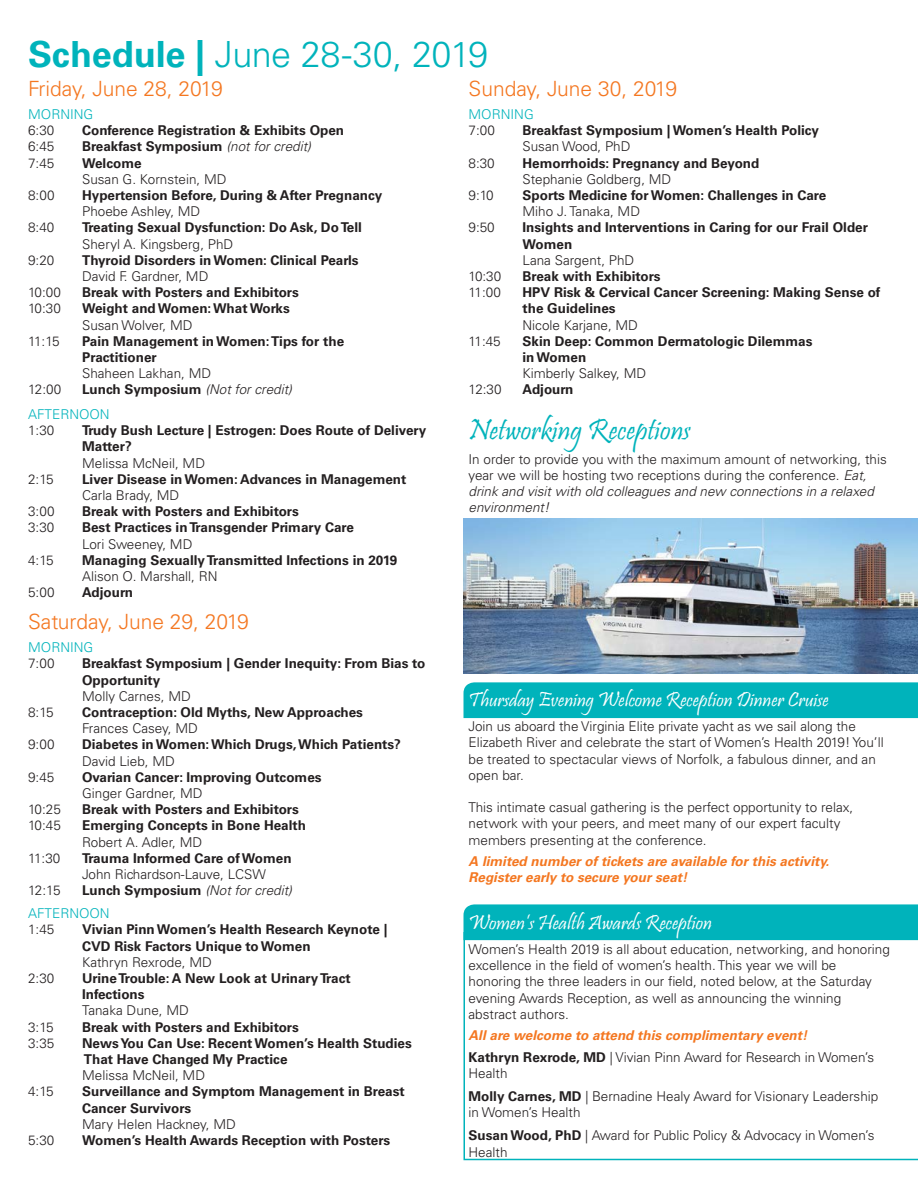
<style>
.page{position:relative;width:918px;height:1188px;background:#fff}
.page>*{position:absolute;margin:0;border:0;box-sizing:border-box;transform-origin:0 0}
.Headline_3_30_33{font:300 36px "Univers LT Std";letter-spacing:-.015em;color:#00b3bb}
.t1{font:30px "Pristina";color:#00b3bb}
.t2{font:21px "Pristina";color:#fff}
.t3{font:300 21px "Univers LT Std";color:#f47721}
.t4{font:700 13.5px/16.2px "Univers LT Std";color:#231f20}
.t5{font:300 13.5px/16.2px "Univers LT Std";color:#231f20}
.t6{font:italic 700 13.5px/16.2px "Univers LT Std";color:#f47721}
.t7{font:300 13.5px/16.2px "Univers LT Std";color:#00b3bb}
.s1{font-weight:700}
.s2{color:#231f20}
.s3{font-weight:300}
.s4{font-weight:300;font-style:italic}
.s5{font-style:italic}
</style>
<div class="page">
<svg style="left:464px;top:940px;width:454px;height:220px"></svg>
<div style="left:464px;top:682px;width:454px;height:36px;background:#00b3bb"></div>
<div style="left:464px;top:904px;width:454px;height:36px;background:#00b3bb"></div>
<img style="left:464px;top:518px;width:454px;height:156px">
<p class="Headline_3_30_33" style="left:28px;top:32px;width:462px"><span class="s1">Schedule |</span> June 28-30, 2019</p>
<p class="t3" style="left:28px;top:76px;width:196px">Friday, June 28, 2019</p>
<p class="t7" style="left:28px;top:106px;width:67px">MORNING<br><span class="s2">6:30</span></p>
<p class="t3" style="left:469px;top:76px;width:210px">Sunday, June 30, 2019</p>
<p class="t7" style="left:469px;top:106px;width:67px">MORNING<br><span class="s2">7:00</span></p>
<p class="t4" style="left:523px;top:122px;width:298px">Breakfast Symposium | Women’s Health Policy<br><span class="s3">Susan Wood, PhD</span></p>
<p class="t4" style="left:82px;top:122px;width:264px">Conference Registration &amp; Exhibits Open</p>
<p class="t5" style="left:28px;top:138px;width:28px">6:45</p>
<p class="t4" style="left:82px;top:139px;width:230px">Breakfast Symposium <span class="s4">(not for credit)</span></p>
<p class="t5" style="left:28px;top:155px;width:28px">7:45</p>
<p class="t5" style="left:82px;top:155px;width:146px"><span class="s1">Welcome<br></span>Susan G. Kornstein, MD</p>
<p class="t5" style="left:28px;top:187px;width:28px">8:00</p>
<p class="t4" style="left:82px;top:187px;width:302px">Hypertension Before, During &amp; After Pregnancy<br><span class="s3">Phoebe Ashley, MD</span></p>
<p class="t5" style="left:28px;top:219px;width:28px">8:40</p>
<p class="t4" style="left:82px;top:220px;width:281px">Treating Sexual Dysfunction: Do Ask, Do Tell</p>
<p class="t5" style="left:82px;top:236px;width:153px">Sheryl A. Kingsberg, PhD</p>
<p class="t5" style="left:28px;top:252px;width:28px">9:20</p>
<p class="t4" style="left:82px;top:252px;width:278px">Thyroid Disorders in Women: Clinical Pearls</p>
<p class="t5" style="left:82px;top:268px;width:128px">David F. Gardner, MD</p>
<p class="t5" style="left:28px;top:284px;width:35px">10:00</p>
<p class="t4" style="left:82px;top:284px;width:218px">Break with Posters and Exhibitors</p>
<p class="t5" style="left:28px;top:300px;width:34px">10:30</p>
<p class="t4" style="left:82px;top:301px;width:209px">Weight and Women: What Works</p>
<p class="t5" style="left:82px;top:317px;width:112px">Susan Wolver, MD</p>
<p class="t5" style="left:28px;top:333px;width:33px">11:15</p>
<p class="t4" style="left:82px;top:333px;width:264px">Pain Management in Women: Tips for the<br>Practitioner</p>
<p class="t5" style="left:82px;top:365px;width:131px">Shaheen Lakhan, MD</p>
<p class="t5" style="left:28px;top:381px;width:35px">12:00</p>
<p class="t4" style="left:82px;top:382px;width:211px">Lunch Symposium <span class="s4">(Not for credit)</span></p>
<p class="t7" style="left:28px;top:406px;width:83px">AFTERNOON<br><span class="s2">1:30</span></p>
<p class="t5" style="left:469px;top:155px;width:28px">8:30</p>
<p class="t4" style="left:523px;top:155px;width:238px">Hemorrhoids: Pregnancy and Beyond</p>
<p class="t5" style="left:523px;top:171px;width:150px">Stephanie Goldberg, MD</p>
<p class="t5" style="left:469px;top:187px;width:27px">9:10</p>
<p class="t4" style="left:523px;top:187px;width:305px">Sports Medicine for Women: Challenges in Care</p>
<p class="t5" style="left:523px;top:203px;width:119px">Miho J. Tanaka, MD</p>
<p class="t5" style="left:469px;top:219px;width:28px">9:50</p>
<p class="t4" style="left:523px;top:220px;width:347px">Insights and Interventions in Caring for our Frail Older<br>Women<br><span class="s3">Lana Sargent, PhD</span></p>
<p class="t5" style="left:469px;top:268px;width:34px">10:30</p>
<p class="t4" style="left:523px;top:268px;width:140px">Break with Exhibitors</p>
<p class="t5" style="left:469px;top:284px;width:34px">11:00</p>
<p class="t4" style="left:523px;top:284px;width:359px">HPV Risk &amp; Cervical Cancer Screening: Making Sense of the Guidelines<br><span class="s3">Nicole Karjane, MD</span></p>
<p class="t5" style="left:469px;top:333px;width:34px">11:45</p>
<p class="t4" style="left:523px;top:333px;width:291px">Skin Deep: Common Dermatologic Dilemmas in Women<br><span class="s3">Kimberly Salkey, MD</span></p>
<p class="t5" style="left:469px;top:381px;width:35px">12:30</p>
<p class="t4" style="left:523px;top:382px;width:52px">Adjourn</p>
<p class="t1" style="left:469px;top:413px;width:224px">Networking Receptions</p>
<p class="t5" style="left:469px;top:451px;width:420px">In order to provide you with the maximum amount of networking, this year we will be hosting two receptions during the conference. <span class="s5">Eat, drink and visit with old colleagues and new connections in a relaxed environment!</span></p>
<p class="t4" style="left:82px;top:422px;width:346px">Trudy Bush Lecture | Estrogen: Does Route of Delivery<br>Matter?<br><span class="s3">Melissa McNeil, MD</span></p>
<p class="t5" style="left:28px;top:471px;width:27px">2:15</p>
<p class="t4" style="left:82px;top:471px;width:326px">Liver Disease in Women: Advances in Management</p>
<p class="t5" style="left:82px;top:487px;width:99px">Carla Brady, MD</p>
<p class="t5" style="left:28px;top:503px;width:28px">3:00</p>
<p class="t4" style="left:82px;top:503px;width:218px">Break with Posters and Exhibitors</p>
<p class="t5" style="left:28px;top:520px;width:28px">3:30</p>
<p class="t4" style="left:82px;top:520px;width:273px">Best Practices in Transgender Primary Care</p>
<p class="t5" style="left:82px;top:536px;width:112px">Lori Sweeney, MD</p>
<p class="t5" style="left:28px;top:552px;width:27px">4:15</p>
<p class="t4" style="left:82px;top:552px;width:317px">Managing Sexually Transmitted Infections in 2019</p>
<p class="t5" style="left:82px;top:568px;width:137px">Alison O. Marshall, RN</p>
<p class="t5" style="left:28px;top:584px;width:28px">5:00</p>
<p class="t4" style="left:82px;top:584px;width:52px">Adjourn</p>
<p class="t3" style="left:28px;top:609px;width:222px">Saturday, June 29, 2019</p>
<p class="t7" style="left:28px;top:639px;width:67px">MORNING<br><span class="s2">7:00</span></p>
<p class="t4" style="left:82px;top:656px;width:345px">Breakfast Symposium | Gender Inequity: From Bias to<br>Opportunity<br><span class="s3">Molly Carnes, MD</span></p>
<p class="t2" style="left:469px;top:688px;width:362px">Thursday Evening Welcome Reception Dinner Cruise</p>
<p class="t5" style="left:469px;top:718px;width:417px">Join us aboard the Virginia Elite private yacht as we sail along the Elizabeth River and celebrate the start of Women’s Health 2019! You’ll be treated to spectacular views of Norfolk, a fabulous dinner, and an open bar.</p>
<p class="t5" style="left:469px;top:799px;width:386px">This intimate casual gathering is the perfect opportunity to relax, network with your peers, and meet many of our expert faculty members presenting at the conference.</p>
<p class="t6" style="left:469px;top:854px;width:362px">A limited number of tickets are available for this activity.<br>Register early to secure your seat!</p>
<p class="t2" style="left:469px;top:911px;width:245px">Women’s Health Awards Reception</p>
<p class="t5" style="left:469px;top:941px;width:423px">Women’s Health 2019 is all about education, networking, and honoring excellence in the field of women’s health. This year we will be honoring the three leaders in our field, noted below, at the Saturday evening Awards Reception, as well as announcing the winning abstract authors.</p>
<p class="t6" style="left:469px;top:1028px;width:340px">All are welcome to attend this complimentary event!</p>
<p class="t5" style="left:469px;top:1049px;width:407px"><span class="s1">Kathryn Rexrode, MD</span> | Vivian Pinn Award for Research in Women’s<br>Health</p>
<p class="t5" style="left:469px;top:1088px;width:411px"><span class="s1">Molly Carnes, MD</span> | Bernadine Healy Award for Visionary Leadership in Women’s Health</p>
<p class="t5" style="left:469px;top:1127px;width:407px"><span class="s1">Susan Wood, PhD</span> | Award for Public Policy &amp; Advocacy in Women’s<br>Health</p>
<p class="t5" style="left:28px;top:704px;width:27px">8:15</p>
<p class="t4" style="left:82px;top:704px;width:282px">Contraception: Old Myths, New Approaches<br><span class="s3">Frances Casey, MD</span></p>
<p class="t5" style="left:28px;top:737px;width:28px">9:00</p>
<p class="t4" style="left:82px;top:737px;width:320px">Diabetes in Women: Which Drugs, Which Patients?<br><span class="s3">David Lieb, MD</span></p>
<p class="t5" style="left:28px;top:769px;width:28px">9:45</p>
<p class="t4" style="left:82px;top:769px;width:241px">Ovarian Cancer: Improving Outcomes<br><span class="s3">Ginger Gardner, MD</span></p>
<p class="t5" style="left:28px;top:801px;width:34px">10:25</p>
<p class="t4" style="left:82px;top:801px;width:218px">Break with Posters and Exhibitors</p>
<p class="t5" style="left:28px;top:818px;width:34px">10:45</p>
<p class="t4" style="left:82px;top:818px;width:225px">Emerging Concepts in Bone Health<br><span class="s3">Robert A. Adler, MD</span></p>
<p class="t5" style="left:28px;top:850px;width:34px">11:30</p>
<p class="t4" style="left:82px;top:850px;width:211px">Trauma Informed Care of Women<br><span class="s3">John Richardson-Lauve, LCSW</span></p>
<p class="t5" style="left:28px;top:882px;width:34px">12:15</p>
<p class="t4" style="left:82px;top:882px;width:211px">Lunch Symposium <span class="s4">(Not for credit)</span></p>
<p class="t7" style="left:28px;top:905px;width:83px">AFTERNOON<br><span class="s2">1:45</span></p>
<p class="t4" style="left:82px;top:922px;width:307px">Vivian Pinn Women’s Health Research Keynote |<br>CVD Risk Factors Unique to Women</p>
<p class="t5" style="left:82px;top:954px;width:131px">Kathryn Rexrode, MD</p>
<p class="t5" style="left:28px;top:970px;width:28px">2:30</p>
<p class="t4" style="left:82px;top:970px;width:270px">Urine Trouble: A New Look at Urinary Tract<br>Infections</p>
<p class="t5" style="left:82px;top:1002px;width:108px">Tanaka Dune, MD</p>
<p class="t5" style="left:28px;top:1019px;width:27px">3:15</p>
<p class="t4" style="left:82px;top:1019px;width:218px">Break with Posters and Exhibitors</p>
<p class="t5" style="left:28px;top:1035px;width:28px">3:35</p>
<p class="t4" style="left:82px;top:1035px;width:331px">News You Can Use: Recent Women’s Health Studies<br>That Have Changed My Practice</p>
<p class="t5" style="left:82px;top:1067px;width:124px">Melissa McNeil, MD</p>
<p class="t5" style="left:28px;top:1083px;width:27px">4:15</p>
<p class="t4" style="left:82px;top:1084px;width:324px">Surveillance and Symptom Management in Breast<br>Cancer Survivors</p>
<p class="t5" style="left:82px;top:1116px;width:155px">Mary Helen Hackney, MD</p>
<p class="t5" style="left:28px;top:1132px;width:28px">5:30</p>
<p class="t4" style="left:82px;top:1132px;width:310px">Women’s Health Awards Reception with Posters</p>
</div>
